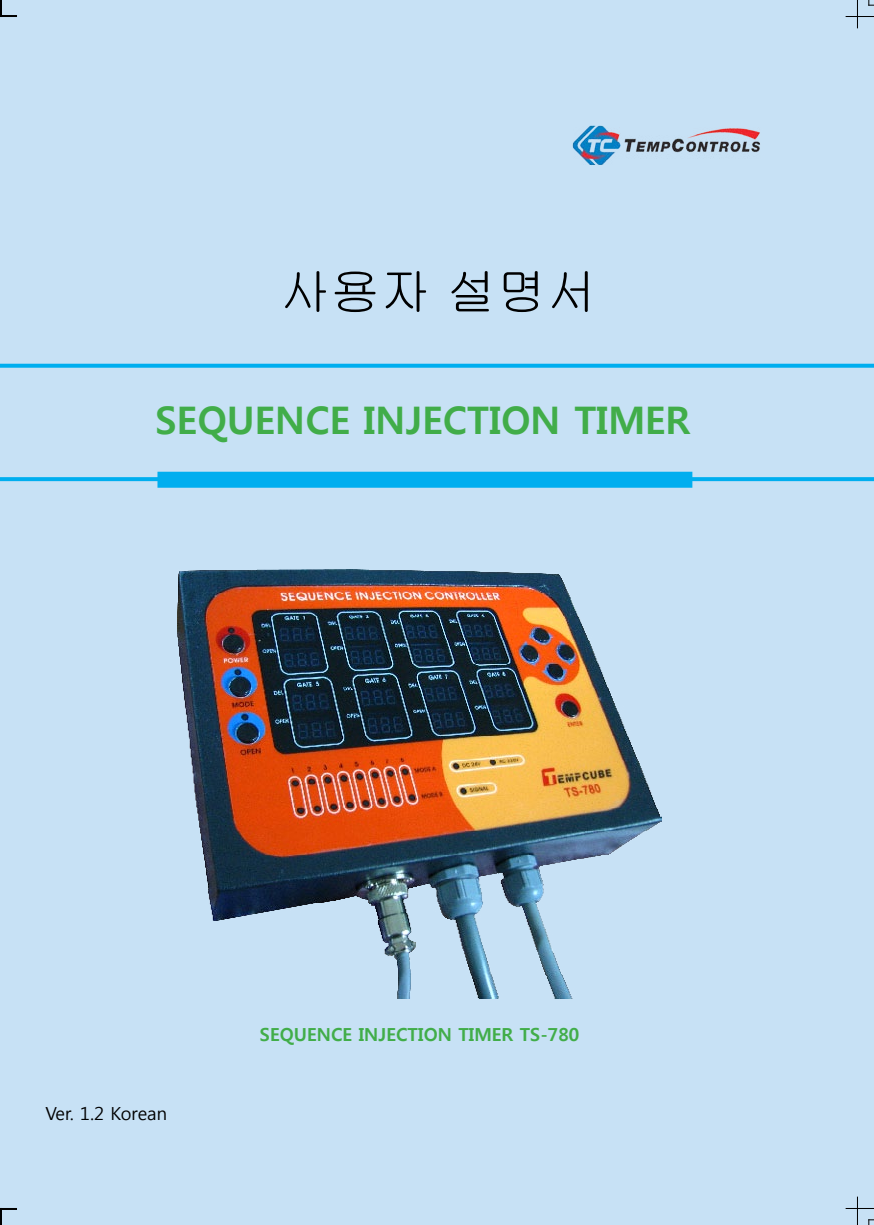
<style>
.page{position:relative;width:874px;height:1225px;background:#fff}
.page>*{position:absolute;margin:0;border:0;box-sizing:border-box;transform-origin:0 0}
.t1{font:50px "Gulim";color:#000}
.t2{font:700 38px "Malgun Gothic";color:#41ad49}
.t3{font:700 18px "Malgun Gothic";color:#41ad49}
.t4{font:18px "Malgun Gothic";color:#000}
</style>
<div class="page">
<div style="left:0;top:0;width:873px;height:1225px;background:#c7e1f5"></div>
<svg style="left:845px;top:0;width:28px;height:28px"></svg>
<svg style="left:845px;top:1196px;width:28px;height:29px"></svg>
<svg style="left:0;top:0;width:17px;height:17px"></svg>
<svg style="left:0;top:1208px;width:17px;height:17px"></svg>
<svg style="left:0;top:364px;width:873px;height:4px;background:#0db1ef"></svg>
<svg style="left:0;top:477px;width:873px;height:4px"></svg>
<div style="left:157px;top:472px;width:535px;height:16px;background:#00aeef"></div>
<img style="left:177px;top:569px;width:484px;height:429px">
<img style="left:572px;top:125px;width:188px;height:40px">
<h1 class="t1" style="left:280px;top:266px;width:318px">사용자 설명서</h1>
<h2 class="t2" style="left:155px;top:398px;width:536px">SEQUENCE INJECTION TIMER</h2>
<p class="t4" style="left:45px;top:1103px;width:123px">Ver. 1.2 Korean</p>
<p class="t3" style="left:260px;top:1023px;width:320px">SEQUENCE INJECTION TIMER TS-780</p>
</div>
